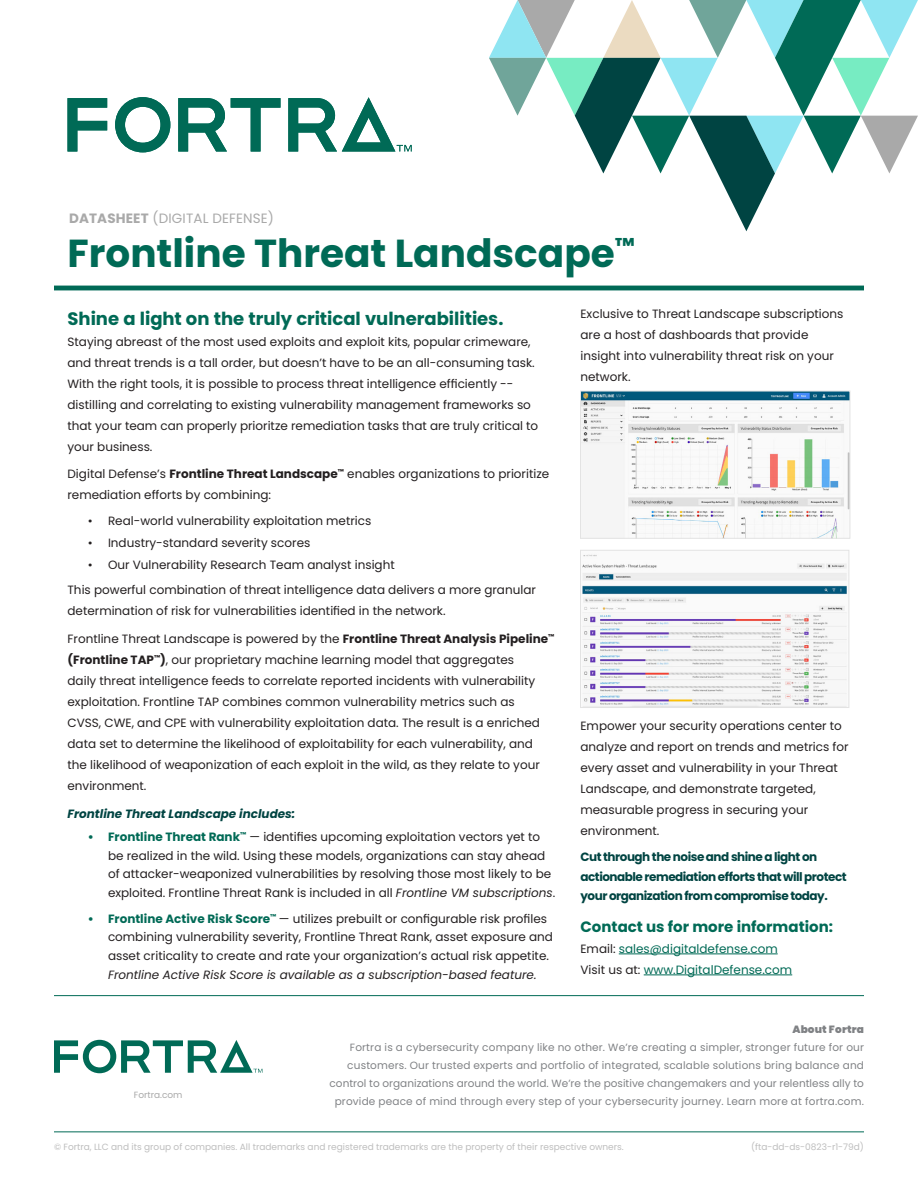
<style>
.page{position:relative;width:918px;height:1188px;background:#fff}
.page>*{position:absolute;margin:0;border:0;box-sizing:border-box;transform-origin:0 0}
.FTA_Title__with_rule{font:700 39px "Poppins";color:#006a56}
.FTA_H1{font:700 18px "Poppins";color:#006a56}
.FTA_H2{font:700 15px "Poppins";color:#006a56}
.t1{font:13.5px "Poppins";letter-spacing:.01em;color:#a9a9a9}
.FTA_Body{font:12px/21px "Poppins";color:#231f20}
.FTA_Body-2{font:700 12px/19.5px "Poppins";letter-spacing:-.04em;color:#004442}
.FTA_Body-3{font:12px/21px "Poppins";color:#006a56}
.FTA_Body-4{font:italic 700 12px "Poppins";color:#004442}
.FTA_-_About_Fortra{font:10.5px/18px "Poppins";letter-spacing:.015em;color:#808285;text-align:right}
.FTA_-_About_Fortra-2{font:900 10.5px "Poppins";letter-spacing:.015em;color:#808285}
.FTA_Footer_-___Part{font:9px "Poppins";color:#bebebe}
.FTA_Footer_-_Right__page{font:9px "Poppins";color:#a9a9a9}
.s1{font-weight:700}
.s2{font-weight:700;color:#006a56}
.s3{font-style:italic}
.s4{color:#231f20}
</style>
<div class="page">
<svg style="left:489px;top:0;width:429px;height:231px"></svg>
<svg style="left:68px;top:98px;width:39px;height:54px"></svg>
<svg style="left:178px;top:98px;width:103px;height:54px"></svg>
<svg style="left:115px;top:97px;width:55px;height:55px"></svg>
<svg style="left:288px;top:97px;width:124px;height:55px"></svg>
<hr style="left:54px;top:286px;width:810px;height:4px;background:#006a56">
<hr style="left:54px;top:1131px;width:810px;height:1px;background:#006a56">
<hr style="left:54px;top:995px;width:810px;height:1px;background:#006a56">
<svg style="left:54px;top:1040px;width:208px;height:33px"></svg>
<hr style="left:619px;top:954px;width:159px;height:1px;background:#006a56">
<hr style="left:644px;top:975px;width:148px;height:1px;background:#006a56">
<img style="left:582px;top:554px;width:265px;height:152px">
<div style="left:580px;top:550px;width:269px;height:158px;border:1px solid #e3e3e3"></div>
<img style="left:582px;top:393px;width:266px;height:144px">
<div style="left:580px;top:391px;width:270px;height:148px;border:1px solid #e3e3e3"></div>
<p class="t1" style="left:69px;top:210px;width:206px"><span class="s1">DATASHEET</span> (DIGITAL DEFENSE)</p>
<p class="FTA_Title__with_rule" style="left:68px;top:230px;width:569px">Frontline Threat Landscape<sup>™</sup></p>
<p class="FTA_H1" style="left:68px;top:308px;width:437px">Shine a light on the truly critical vulnerabilities.</p>
<p class="FTA_Body" style="left:68px;top:331px;width:472px">Staying abreast of the most used exploits and exploit kits, popular crimeware, and threat trends is a tall order, but doesn’t have to be an all-consuming task.<br>With the right tools, it is possible to process threat intelligence efficiently -- distilling and correlating to existing vulnerability management frameworks so that your team can properly prioritze remediation tasks that are truly critical to your business.</p>
<p class="FTA_Body" style="left:68px;top:464px;width:483px">Digital Defense’s <span class="s1">Frontline Threat Landscape</span><sup>™</sup> enables organizations to prioritize remediation efforts by combining:</p>
<p class="FTA_Body" style="left:88px;top:511px;width:285px">• Real-world vulnerability exploitation metrics</p>
<p class="FTA_Body" style="left:88px;top:533px;width:224px">• Industry-standard severity scores</p>
<p class="FTA_Body" style="left:88px;top:554px;width:309px">• Our Vulnerability Research Team analyst insight</p>
<p class="FTA_Body" style="left:68px;top:580px;width:470px">This powerful combination of threat intelligence data delivers a more granular determination of risk for vulnerabilities identified in the network.</p>
<p class="FTA_Body" style="left:68px;top:628px;width:488px">Frontline Threat Landscape is powered by the <span class="s1">Frontline Threat Analysis Pipeline</span><sup>™ </sup><span class="s1">(Frontline TAP</span><sup>™</sup><span class="s1">)</span>, our proprietary machine learning model that aggregates<br>daily threat intelligence feeds to correlate reported incidents with vulnerability exploitation. Frontline TAP combines common vulnerability metrics such as<br>CVSS, CWE, and CPE with vulnerability exploitation data. The result is a enriched data set to determine the likelihood of exploitability for each vulnerability, and the likelihood of weaponization of each exploit in the wild, as they relate to your environment.</p>
<p class="FTA_Body-4" style="left:68px;top:807px;width:229px">Frontline Threat Landscape includes:</p>
<p class="FTA_Body" style="left:108px;top:827px;width:449px;line-height:18.8px;text-indent:-20px"><span class="s2">• Frontline Threat Rank</span><sup>™</sup> — identifies upcoming exploitation vectors yet to be realized in the wild. Using these models, organizations can stay ahead of attacker-weaponized vulnerabilities by resolving those most likely to be exploited. Frontline Threat Rank is included in all <span class="s3">Frontline VM subscriptions</span>.</p>
<p class="FTA_Body" style="left:108px;top:909px;width:447px;line-height:18.8px;text-indent:-20px"><span class="s2">• Frontline Active Risk Score</span><sup>™</sup> — utilizes prebuilt or configurable risk profiles combining vulnerability severity, Frontline Threat Rank, asset exposure and asset criticality to create and rate your organization’s actual risk appetite.<br><span class="s3">Frontline Active Risk Score is available as a subscription-based feature.</span></p>
<p class="FTA_Body" style="left:580px;top:304px;width:265px">Exclusive to Threat Landscape subscriptions are a host of dashboards that provide insight into vulnerability threat risk on your network.</p>
<p class="FTA_Body" style="left:580px;top:716px;width:270px">Empower your security operations center to analyze and report on trends and metrics for every asset and vulnerability in your Threat Landscape, and demonstrate targeted, measurable progress in securing your environment.</p>
<p class="FTA_Body-2" style="left:580px;top:848px;width:268px">Cut through the noise and shine a light on actionable remediation efforts that will protect your organization from compromise today.</p>
<p class="FTA_H2" style="left:580px;top:918px;width:254px">Contact us for more information:</p>
<p class="FTA_Body-3" style="left:580px;top:938px;width:213px"><span class="s4">Email:</span> sales@digitaldefense.com<br><span class="s4">Visit us at:</span> www.DigitalDefense.com</p>
<p class="FTA_Footer_-_Right__page" style="left:134px;top:1090px;width:50px">Fortra.com</p>
<p class="FTA_-_About_Fortra-2" style="left:792px;top:1023px;width:73px">About Fortra</p>
<p class="FTA_-_About_Fortra" style="left:330px;top:1039px;width:536px">Fortra is a cybersecurity company like no other. We’re creating a simpler, stronger future for our customers. Our trusted experts and portfolio of integrated, scalable solutions bring balance and control to organizations around the world. We’re the positive changemakers and your relentless ally to provide peace of mind through every step of your cybersecurity journey. Learn more at fortra.com.</p>
<p class="FTA_Footer_-___Part" style="left:54px;top:1142px;width:571px">© Fortra, LLC and its group of companies. All trademarks and registered trademarks are the property of their respective owners.</p>
<p class="FTA_Footer_-___Part" style="left:751px;top:1142px;width:114px">(fta-dd-ds-0823-r1-79d)</p>
</div>
